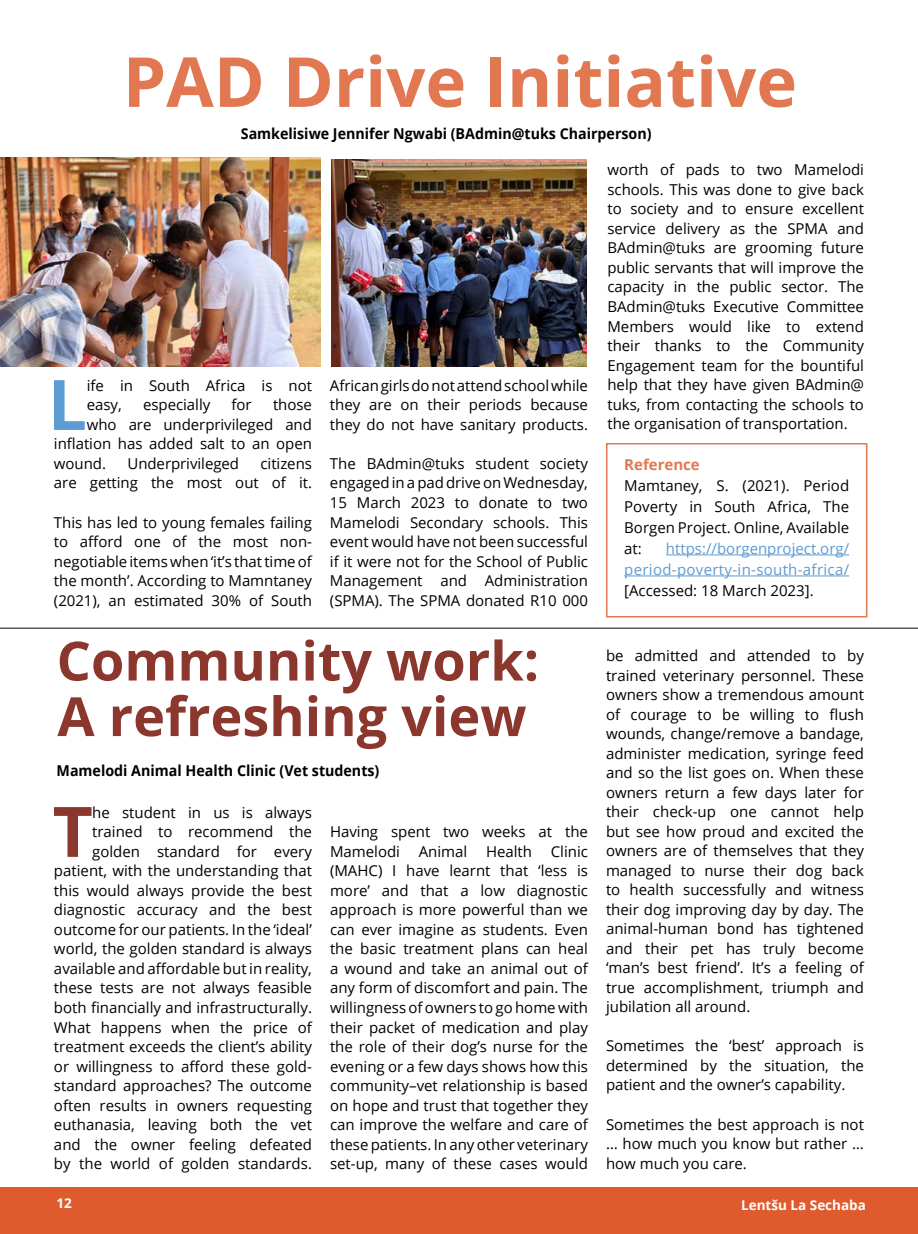
<style>
.page{position:relative;width:918px;height:1234px;background:#fff}
.page>*{position:absolute;margin:0;border:0;box-sizing:border-box;transform-origin:0 0}
.t1{font:700 69.6px "Open Sans";color:#5c9bd3}
.t2{font:700 69.6px "Open Sans";color:#8c372d}
.t3{font:700 69px "Open Sans";color:#e17851}
.t4{font:700 54px/55.5px "Open Sans";color:#8c372d}
.t5{font:15px/19.5px "Open Sans";color:#000;text-align:justify}
.t6{font:700 15px "Open Sans";color:#000;scale:.95 1}
.t7{font:15px/21px "Open Sans";letter-spacing:.02em;color:#5c9bd3;text-align:right}
.t8{font:700 15px "Open Sans";color:#e17851}
.t9{font:700 13.5px "Open Sans";color:#fff}
</style>
<div class="page">
<div style="left:0;top:1187px;width:918px;height:46px;background:#df5b2d"></div>
<img style="left:0;top:158px;width:321px;height:208px">
<img style="left:331px;top:159px;width:256px;height:207px">
<div style="left:606px;top:443px;width:261px;height:174px;border:2px solid #e17851"></div>
<hr style="left:666px;top:554px;width:183px;height:1px;background:#5c9bd3">
<hr style="left:624px;top:575px;width:225px;height:1px;background:#5c9bd3">
<hr style="left:0;top:627px;width:918px;height:2px;background:#58595b">
<h2 class="t3" style="left:123px;top:33px;width:676px">PAD Drive Initiative</h2>
<p class="t6" style="left:241px;top:123px;width:434px">Samkelisiwe Jennifer Ngwabi (BAdmin@tuks Chairperson)</p>
<h1 class="t1" style="left:48px;top:355px;width:41px">L</h1>
<p class="t5" style="left:87px;top:375px;width:227px">ife in South Africa is not easy,</p>
<p class="t5" style="left:143px;top:395px;width:69px">especially</p>
<p class="t5" style="left:232px;top:395px;width:22px">for</p>
<p class="t5" style="left:273px;top:395px;width:40px">those</p>
<p class="t5" style="left:87px;top:414px;width:227px">who are underprivileged and</p>
<p class="t5" style="left:54px;top:434px;width:260px">inflation has added salt to an open</p>
<p class="t5" style="left:54px;top:453px;width:54px">wound.</p>
<p class="t5" style="left:127px;top:453px;width:113px">Underprivileged</p>
<p class="t5" style="left:54px;top:453px;width:260px;text-align:right">citizens<br>are getting the most out of it.</p>
<p class="t5" style="left:54px;top:512px;width:260px">This has led to young females failing to afford one of the most non&shy;negotiable items when ‘it’s that time of the month’. According to Mamntaney (2021), an estimated 30% of South</p>
<p class="t5" style="left:607px;top:160px;width:258px">worth of pads to two Mamelodi schools. This was done to give back to society and to ensure excellent service delivery as the SPMA and BAdmin@tuks are grooming future public servants that will improve the capacity in the public sector. The BAdmin@tuks Executive Committee Members would like to extend their thanks to the Community Engagement team for the bountiful help that they have given BAdmin@ tuks, from contacting the schools to the organisation of transportation.</p>
<p class="t5" style="left:330px;top:375px;width:260px">African girls do not attend school while they are on their periods because they do not have sanitary products.</p>
<p class="t5" style="left:330px;top:453px;width:260px">The BAdmin@tuks student society engaged in a pad drive on Wednesday, 15 March 2023 to donate to two Mamelodi Secondary schools. This event would have not been successful if it were not for the School of Public Management and Administration (SPMA). The SPMA donated R10 000</p>
<p class="t8" style="left:624px;top:453px;width:77px">Reference</p>
<p class="t5" style="left:624px;top:474px;width:227px;line-height:21px">Mamtaney, S. (2021). Period Poverty in South Africa, The Borgen Project. Online, Available at:</p>
<p class="t7" style="left:624px;top:537px;width:227px">https://borgenproject.org/ period-poverty-in-south-africa/</p>
<p class="t5" style="left:624px;top:580px;width:191px">[Accessed: 18 March 2023].</p>
<h3 class="t4" style="left:57px;top:631px;width:484px">Community work:<br>A refreshing view</h3>
<p class="t6" style="left:57px;top:760px;width:341px">Mamelodi Animal Health Clinic (Vet students)</p>
<p class="t5" style="left:54px;top:802px;width:260px;text-align:right">he student in us is always trained to recommend the golden standard for every patient, with the understanding that this would always provide the best diagnostic accuracy and the best outcome for our patients. In the ‘ideal’ world, the golden standard is always available and affordable but in reality, these tests are not always feasible both financially and infrastructurally.<br>What happens when the price of treatment exceeds the client’s ability or willingness to afford these gold&shy;standard approaches? The outcome often results in owners requesting euthanasia, leaving both the vet and the owner feeling defeated by the world of golden standards.</p>
<h1 class="t2" style="left:53px;top:782px;width:42px">T</h1>
<p class="t5" style="left:330px;top:821px;width:260px">Having spent two weeks at the Mamelodi Animal Health Clinic (MAHC) I have learnt that ‘less is more’ and that a low diagnostic approach is more powerful than we can ever imagine as students. Even the basic treatment plans can heal a wound and take an animal out of any form of discomfort and pain. The willingness of owners to go home with their packet of medication and play the role of their dog’s nurse for the evening or a few days shows how this community–vet relationship is based on hope and trust that together they can improve the welfare and care of these patients. In any other veterinary set-up, many of these cases would</p>
<p class="t5" style="left:606px;top:645px;width:260px">be admitted and attended to by trained veterinary personnel. These owners show a tremendous amount of courage to be willing to flush wounds, change/remove a bandage, administer medication, syringe feed and so the list goes on. When these owners return a few days later for their check-up one cannot help but see how proud and excited the owners are of themselves that they managed to nurse their dog back to health successfully and witness their dog improving day by day. The animal-human bond has tightened and their pet has truly become ‘man’s best friend’. It’s a feeling of true accomplishment, triumph and jubilation all around.</p>
<p class="t5" style="left:606px;top:1035px;width:260px">Sometimes the ‘best’ approach is determined by the situation, the patient and the owner’s capability.</p>
<p class="t5" style="left:606px;top:1113px;width:260px">Sometimes the best approach is not … how much you know but rather … how much you care.</p>
<p class="t9" style="left:57px;top:1193px;width:17px">12</p>
<p class="t9" style="left:741px;top:1195px;width:126px">Lentšu La Sechaba</p>
</div>
